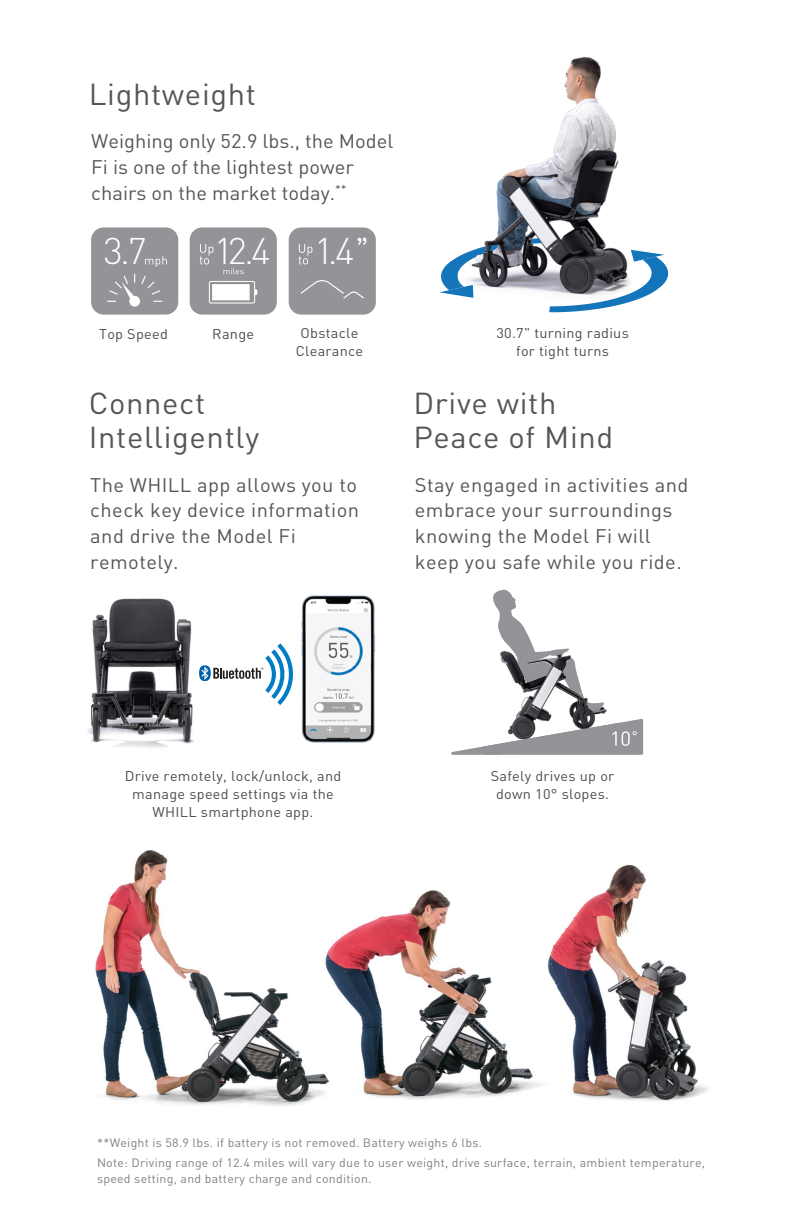
<style>
.page{position:relative;width:792px;height:1224px;background:#fff}
.page>*{position:absolute;margin:0;border:0;box-sizing:border-box;transform-origin:0 0}
.t1{font:300 36.6px "DIN Pro";color:#fff}
.t2{font:30px/34px "DIN Pro";letter-spacing:.02em;color:#54565a}
.t3{font:19.6px/26px "DIN Pro";letter-spacing:.02em;color:#54565a}
.t4{font:19.6px/26px "DIN Pro";color:#54565a}
.t5{font:14px/18px "DIN Pro";letter-spacing:.02em;color:#4c4d4e;text-align:center}
.t6{font:12px/20px "DIN Pro";letter-spacing:.02em;color:#808184}
</style>
<div class="page">
<img style="left:95px;top:850px;width:614px;height:256px">
<svg style="left:440px;top:252px;width:228px;height:60px"></svg>
<img style="left:459px;top:57px;width:187px;height:247px">
<img style="left:87px;top:598px;width:107px;height:150px">
<svg style="left:199px;top:643px;width:94px;height:62px"></svg>
<img style="left:515px;top:708px;width:92px;height:11px">
<svg style="left:451px;top:719px;width:192px;height:36px"></svg>
<svg style="left:493px;top:590px;width:111px;height:121px"></svg>
<div style="left:190px;top:227px;width:87px;height:88px;background:#929497;border-radius:13px"></div>
<div style="left:209px;top:281px;width:46px;height:23px;border:1px solid #fff"></div>
<div style="left:212px;top:284px;width:38px;height:16px;background:#fff"></div>
<svg style="left:255px;top:289px;width:2px;height:6px"></svg>
<svg style="left:200px;top:244px;width:14px;height:20px"></svg>
<svg style="left:223px;top:268px;width:21px;height:6px"></svg>
<div style="left:91px;top:227px;width:87px;height:88px;background:#929497;border-radius:13px"></div>
<svg style="left:145px;top:256px;width:22px;height:11px"></svg>
<svg style="left:129px;top:296px;width:11px;height:11px"></svg>
<svg style="left:107px;top:274px;width:55px;height:29px"></svg>
<div style="left:289px;top:227px;width:87px;height:88px;background:#929497;border-radius:13px"></div>
<svg style="left:358px;top:238px;width:8px;height:7px"></svg>
<svg style="left:300px;top:280px;width:64px;height:19px"></svg>
<svg style="left:299px;top:244px;width:13px;height:20px"></svg>
<img style="left:301px;top:595px;width:74px;height:148px">
<h2 class="t2" style="left:89px;top:75px;width:169px">Lightweight</h2>
<h3 class="t4" style="left:91px;top:126px;width:304px">Weighing only 52.9 lbs., the Model<br>Fi is one of the lightest power chairs on the market today.<sup>**</sup></h3>
<h1 class="t1" style="left:104px;top:228px;width:45px">3.7</h1>
<h1 class="t1" style="left:214px;top:228px;width:142px">12.4 1.4</h1>
<p class="t5" style="left:99px;top:324px;width:70px">Top Speed</p>
<p class="t5" style="left:212px;top:324px;width:43px">Range</p>
<p class="t5" style="left:296px;top:323px;width:69px">Obstacle<br>Clearance</p>
<p class="t5" style="left:496px;top:323px;width:134px">30.7" turning radius for tight turns</p>
<h2 class="t2" style="left:89px;top:385px;width:172px">Connect<br>Intelligently</h2>
<h2 class="t2" style="left:413px;top:385px;width:201px">Drive with<br>Peace of Mind</h2>
<h3 class="t3" style="left:90px;top:470px;width:270px">The WHILL app allows you to check key device information and drive the Model Fi remotely.</h3>
<h3 class="t3" style="left:415px;top:470px;width:275px">Stay engaged in activities and embrace your surroundings knowing the Model Fi will keep you safe while you ride.</h3>
<p class="t5" style="left:125px;top:766px;width:218px">Drive remotely, lock/unlock, and manage speed settings via the<br>WHILL smartphone app.</p>
<p class="t5" style="left:491px;top:766px;width:125px">Safely drives up or down 10° slopes.</p>
<p class="t6" style="left:97px;top:1132px;width:610px">**Weight is 58.9 lbs. if battery is not removed. Battery weighs 6 lbs.<br>Note: Driving range of 12.4 miles will vary due to user weight, drive surface, terrain, ambient temperature,</p>
<p class="t6" style="left:97px;top:1168px;width:276px">speed setting, and battery charge and condition.</p>
</div>
